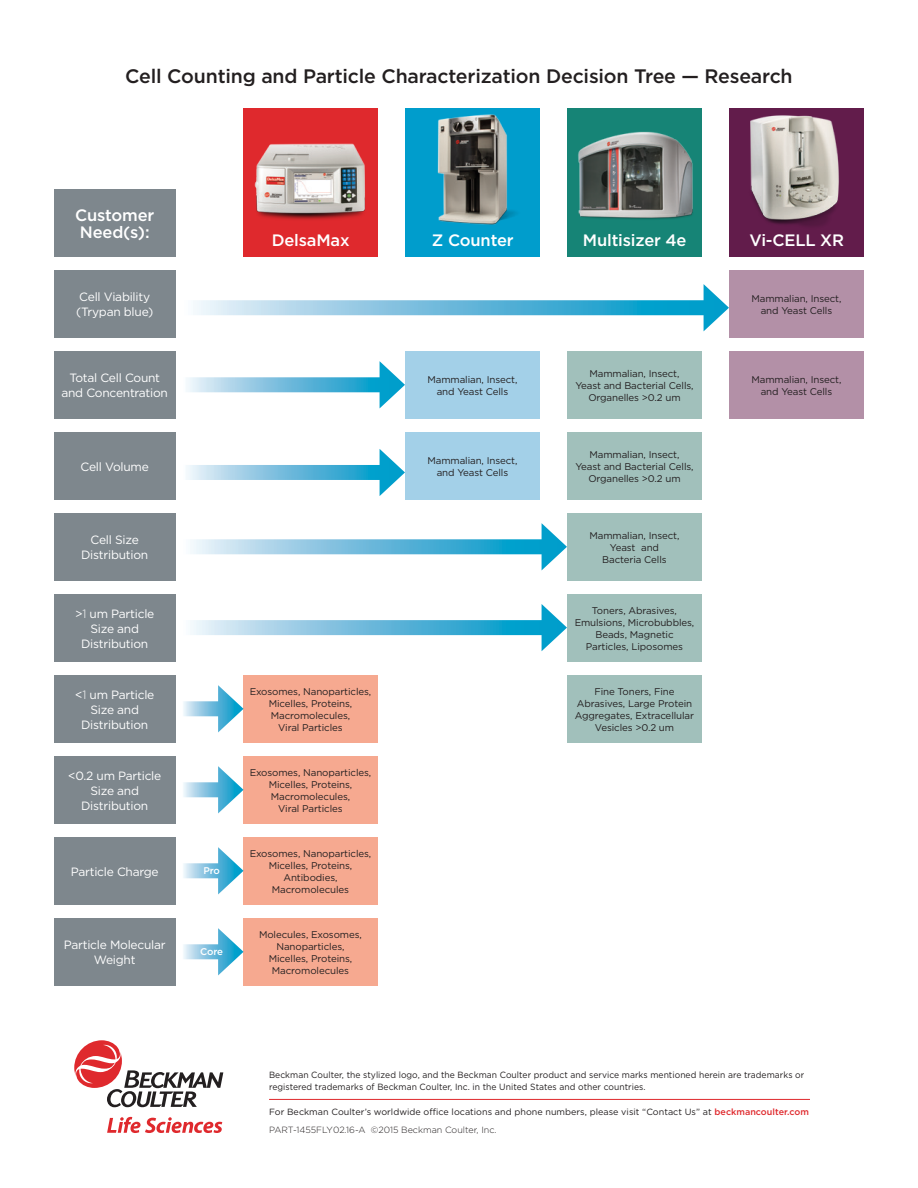
<style>
.page{position:relative;width:918px;height:1188px;background:#fff}
.page>*{position:absolute;margin:0;border:0;box-sizing:border-box;transform-origin:0 0}
.t1{font:500 19.5px "Gotham";letter-spacing:-.01em;color:#231f20}
.instrument{font:500 16.5px/16.5px "Gotham";letter-spacing:-.01em;color:#fff}
.Needs{font:12px/15px "Gotham";letter-spacing:-.02em;color:#fff;text-align:center}
.descriptions{font:9.75px/12px "Gotham";letter-spacing:-.01em;color:#231f20;text-align:center}
.descriptions-2{font:500 9.75px "Gotham";letter-spacing:-.02em;color:#fff}
.footer2{font:9px/12px "Gotham";letter-spacing:.005em;color:#231f20;scale:.95 1}
.footer2-2{font:9px "Gotham";letter-spacing:.005em;color:#231f20}
.footer_3{font:300 9px "Gotham";color:#231f20}
.s1{font-weight:300}
.s2{font-weight:500;color:#df292d}
</style>
<div class="page">
<div style="left:244px;top:108px;width:134px;height:149px;background:#df292d"></div>
<div style="left:54px;top:189px;width:122px;height:68px;background:#7e878d"></div>
<div style="left:406px;top:108px;width:134px;height:149px;background:#009dcc"></div>
<div style="left:568px;top:108px;width:134px;height:149px;background:#168476"></div>
<div style="left:730px;top:108px;width:134px;height:149px;background:#621c4b"></div>
<div style="left:54px;top:270px;width:122px;height:68px;background:#7e878d"></div>
<div style="left:243px;top:675px;width:135px;height:68px;background:#f6a990"></div>
<div style="left:243px;top:756px;width:135px;height:68px;background:#f6a990"></div>
<div style="left:243px;top:837px;width:135px;height:68px;background:#f6a990"></div>
<div style="left:243px;top:918px;width:135px;height:68px;background:#f6a990"></div>
<div style="left:405px;top:351px;width:135px;height:68px;background:#a3d0e8"></div>
<div style="left:405px;top:432px;width:135px;height:68px;background:#a3d0e8"></div>
<div style="left:567px;top:351px;width:135px;height:68px;background:#a1c0bb"></div>
<div style="left:567px;top:432px;width:135px;height:68px;background:#a1c0bb"></div>
<div style="left:567px;top:513px;width:135px;height:68px;background:#a1c0bb"></div>
<div style="left:567px;top:594px;width:135px;height:68px;background:#a1c0bb"></div>
<div style="left:567px;top:675px;width:135px;height:68px;background:#a1c0bb"></div>
<div style="left:729px;top:270px;width:135px;height:68px;background:#b390a7"></div>
<div style="left:729px;top:351px;width:135px;height:68px;background:#b390a7"></div>
<div style="left:54px;top:351px;width:122px;height:68px;background:#7e878d"></div>
<div style="left:54px;top:432px;width:122px;height:68px;background:#7e878d"></div>
<div style="left:54px;top:513px;width:122px;height:68px;background:#7e878d"></div>
<div style="left:54px;top:594px;width:122px;height:68px;background:#7e878d"></div>
<div style="left:54px;top:675px;width:122px;height:68px;background:#7e878d"></div>
<div style="left:54px;top:756px;width:122px;height:68px;background:#7e878d"></div>
<div style="left:54px;top:837px;width:122px;height:68px;background:#7e878d"></div>
<div style="left:54px;top:918px;width:122px;height:68px;background:#7e878d"></div>
<img style="left:254px;top:143px;width:111px;height:77px">
<img style="left:567px;top:124px;width:126px;height:107px">
<img style="left:750px;top:115px;width:89px;height:111px">
<img style="left:437px;top:114px;width:79px;height:111px">
<svg style="left:193px;top:300px;width:511px;height:15px"></svg>
<svg style="left:704px;top:284px;width:25px;height:47px"></svg>
<svg style="left:186px;top:377px;width:194px;height:15px"></svg>
<svg style="left:380px;top:361px;width:25px;height:47px"></svg>
<svg style="left:186px;top:465px;width:194px;height:15px"></svg>
<svg style="left:380px;top:449px;width:25px;height:47px"></svg>
<svg style="left:190px;top:539px;width:352px;height:15px"></svg>
<svg style="left:542px;top:523px;width:25px;height:47px"></svg>
<svg style="left:190px;top:620px;width:352px;height:15px"></svg>
<svg style="left:542px;top:604px;width:25px;height:47px"></svg>
<svg style="left:183px;top:701px;width:35px;height:15px"></svg>
<svg style="left:218px;top:685px;width:26px;height:47px"></svg>
<svg style="left:183px;top:782px;width:35px;height:15px"></svg>
<svg style="left:218px;top:766px;width:26px;height:47px"></svg>
<svg style="left:183px;top:863px;width:35px;height:15px"></svg>
<svg style="left:218px;top:847px;width:26px;height:47px"></svg>
<svg style="left:183px;top:944px;width:35px;height:15px"></svg>
<svg style="left:218px;top:928px;width:26px;height:47px"></svg>
<hr style="left:269px;top:1099px;width:541px;height:1px;background:#df292d">
<svg style="left:74px;top:1040px;width:149px;height:67px"></svg>
<svg style="left:107px;top:1117px;width:115px;height:16px"></svg>
<p class="t1" style="left:125px;top:63px;width:669px">Cell Counting and Particle Characterization Decision Tree — Research</p>
<p class="instrument" style="left:75px;top:207px;width:81px">Customer<br>Need(s):</p>
<p class="instrument" style="left:272px;top:231px;width:79px">DelsaMax</p>
<p class="instrument" style="left:432px;top:231px;width:83px">Z Counter</p>
<p class="instrument" style="left:583px;top:231px;width:105px">Multisizer 4e</p>
<p class="instrument" style="left:749px;top:231px;width:96px">Vi-CELL XR</p>
<p class="Needs" style="left:76px;top:289px;width:79px;text-align:left">Cell Viability (Trypan blue)</p>
<p class="descriptions" style="left:751px;top:292px;width:92px">Mammalian, Insect, and Yeast Cells</p>
<p class="Needs" style="left:61px;top:370px;width:108px">Total Cell Count and Concentration</p>
<p class="descriptions" style="left:427px;top:373px;width:92px">Mammalian, Insect, and Yeast Cells</p>
<p class="descriptions" style="left:575px;top:367px;width:120px">Mammalian, Insect,<br>Yeast and Bacterial Cells,<br>Organelles &gt;0.2 um</p>
<p class="descriptions" style="left:751px;top:373px;width:92px">Mammalian, Insect, and Yeast Cells</p>
<p class="Needs" style="left:81px;top:459px;width:70px">Cell Volume</p>
<p class="descriptions" style="left:427px;top:454px;width:92px">Mammalian, Insect, and Yeast Cells</p>
<p class="descriptions" style="left:575px;top:448px;width:120px">Mammalian, Insect,<br>Yeast and Bacterial Cells,<br>Organelles &gt;0.2 um</p>
<p class="Needs" style="left:81px;top:532px;width:69px">Cell Size<br>Distribution</p>
<p class="descriptions" style="left:589px;top:529px;width:92px">Mammalian, Insect,<br>Yeast and<br>Bacteria Cells</p>
<p class="Needs" style="left:75px;top:606px;width:81px">&gt;<span class="s1">1</span> um Particle<br>Size and<br>Distribution</p>
<p class="Needs" style="left:75px;top:687px;width:81px">&lt;<span class="s1">1</span> um Particle<br>Size and<br>Distribution</p>
<p class="Needs" style="left:68px;top:768px;width:95px">&lt;0.2 um Particle<br>Size and<br>Distribution</p>
<p class="Needs" style="left:71px;top:864px;width:89px">Particle Charge</p>
<p class="Needs" style="left:64px;top:937px;width:103px">Particle Molecular<br>Weight</p>
<p class="descriptions-2" style="left:203px;top:864px;width:18px">Pro</p>
<p class="descriptions-2" style="left:200px;top:946px;width:24px">Core</p>
<p class="descriptions" style="left:250px;top:685px;width:123px">Exosomes, Nanoparticles,<br>Micelles, Proteins,<br>Macromolecules,<br>Viral Particles</p>
<p class="descriptions" style="left:250px;top:766px;width:123px">Exosomes, Nanoparticles,<br>Micelles, Proteins,<br>Macromolecules,<br>Viral Particles</p>
<p class="descriptions" style="left:250px;top:847px;width:123px">Exosomes, Nanoparticles,<br>Micelles, Proteins,<br>Antibodies,<br>Macromolecules</p>
<p class="descriptions" style="left:259px;top:928px;width:104px">Molecules, Exosomes,<br>Nanoparticles,<br>Micelles, Proteins,<br>Macromolecules</p>
<p class="descriptions" style="left:575px;top:604px;width:121px">Toners, Abrasives,<br>Emulsions, Microbubbles,<br>Beads, Magnetic<br>Particles, Liposomes</p>
<p class="descriptions" style="left:575px;top:685px;width:121px">Fine Toners, Fine<br>Abrasives, Large Protein<br>Aggregates, Extracellular<br>Vesicles &gt;0.2 um</p>
<p class="footer2" style="left:269px;top:1069px;width:565px">Beckman Coulter, the stylized logo, and the Beckman Coulter product and service marks mentioned herein are trademarks or registered trademarks of Beckman Coulter, Inc. in the United States and other countries.</p>
<p class="footer2-2" style="left:269px;top:1107px;width:541px">For Beckman Coulter’s worldwide office locations and phone numbers, please visit “Contact Us” at <span class="s2">beckmancoulter.com</span></p>
<p class="footer_3" style="left:269px;top:1124px;width:229px">PART-1455FLY02.16-A ©2015 Beckman Coulter, Inc.</p>
</div>
